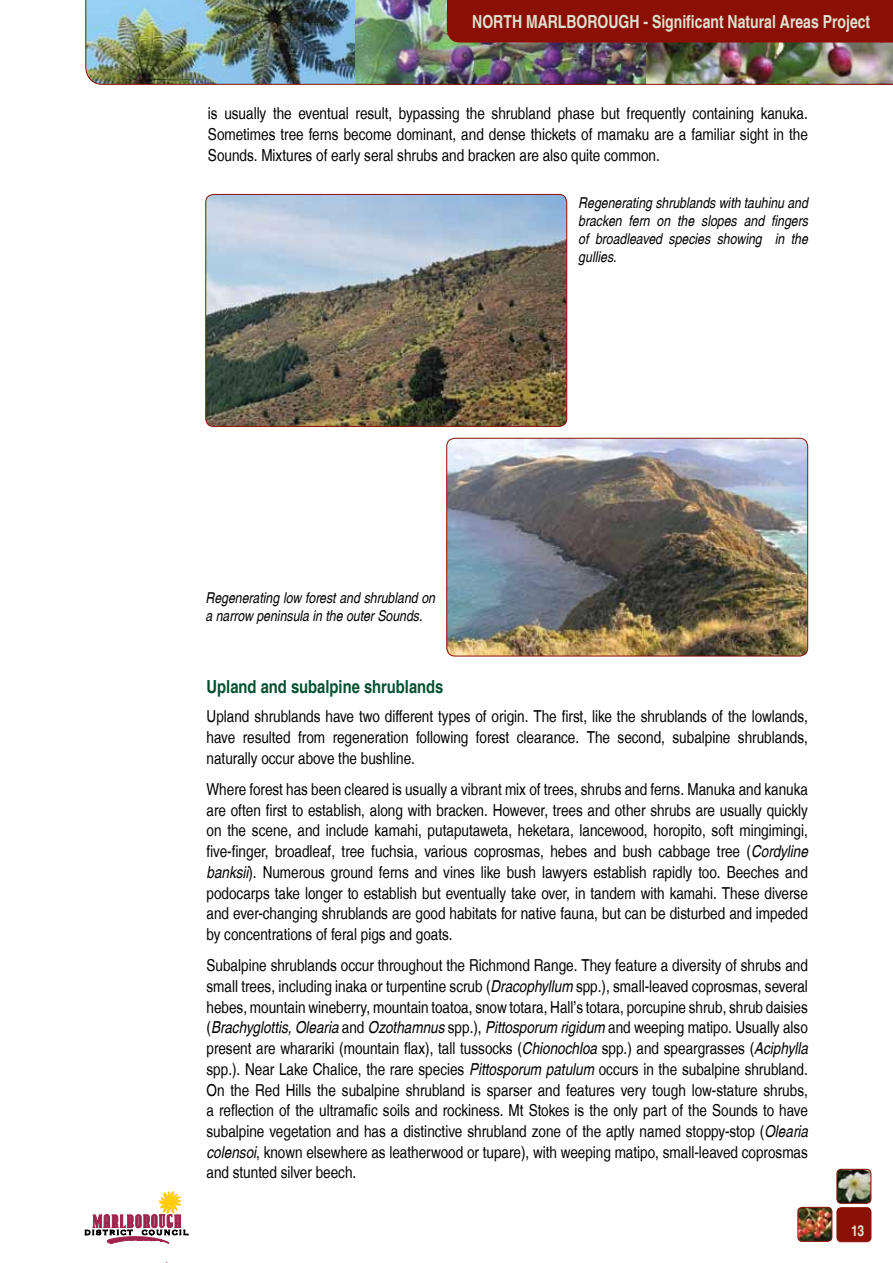
<style>
.page{position:relative;width:893px;height:1263px;background:#fff}
.page>*{position:absolute;margin:0;border:0;box-sizing:border-box;transform-origin:0 0}
.t1{font:18px "Nimbus San L Bol Con";color:#dfe1cf;scale:.95 1}
.t2{font:18px "Nimbus San L Bol Con";color:#00502f}
.t3{font:16.5px/20.7px "Nimbus San L Reg Con";color:#000;text-align:justify}
.t4{font:16.5px "Nimbus San L Reg Con Ita";color:#000}
.t5{font:15px/18px "Nimbus San L Reg Con Ita";color:#000;text-align:justify}
.t6{font:15px "Nimbus San L Bol Con";color:#dfe1cf}
.s1{font-family:"Nimbus San L Reg Con Ita"}
.s2{font-family:"Nimbus San L Reg Con"}
</style>
<div class="page">
<img style="left:85px;top:0;width:808px;height:85px">
<div style="left:837px;top:1208px;width:34px;height:34px;background:#8b0f04;border-radius:4px"></div>
<div style="left:837px;top:1207px;width:34px;height:35px;border:1px solid #8b0f04;border-radius:4px"></div>
<svg style="left:85px;top:1191px;width:103px;height:52px"></svg>
<div style="left:447px;top:0;width:446px;height:43px;background:#8b0f04"></div>
<img style="left:838px;top:1169px;width:33px;height:34px">
<div style="left:836px;top:1169px;width:35px;height:35px;border:1px solid #8b0f04;border-radius:4px"></div>
<img style="left:799px;top:1207px;width:33px;height:34px">
<div style="left:797px;top:1207px;width:35px;height:35px;border:1px solid #8b0f04;border-radius:4px"></div>
<img style="left:206px;top:194px;width:361px;height:232px">
<div style="left:206px;top:194px;width:361px;height:233px;border:1px solid #8b0f04;border-radius:8px"></div>
<img style="left:447px;top:438px;width:361px;height:218px">
<div style="left:446px;top:438px;width:362px;height:218px;border:1px solid #8b0f04;border-radius:8px"></div>
<p class="t1" style="left:472px;top:10px;width:421px">north Marlborough - Significant Natural Areas Project</p>
<p class="t3" style="left:208px;top:103px;width:601px">is usually the eventual result, bypassing the shrubland phase but frequently containing kanuka.<br>Sometimes tree ferns become dominant, and dense thickets of mamaku are a familiar sight in the Sounds. Mixtures of early seral shrubs and bracken are also quite common.</p>
<p class="t5" style="left:206px;top:588px;width:231px">Regenerating low forest and shrubland on a narrow peninsula in the outer Sounds.</p>
<p class="t5" style="left:578px;top:194px;width:231px">Regenerating shrublands with tauhinu and bracken fern on the slopes and fingers of broadleaved species showing in the gullies.</p>
<p class="t2" style="left:207px;top:675px;width:238px">Upland and subalpine shrublands</p>
<p class="t3" style="left:207px;top:706px;width:603px">Upland shrublands have two different types of origin. The first, like the shrublands of the lowlands, have resulted from regeneration following forest clearance. The second, subalpine shrublands, naturally occur above the bushline.</p>
<p class="t3" style="left:207px;top:779px;width:603px">Where forest has been cleared is usually a vibrant mix of trees, shrubs and ferns. Manuka and kanuka are often first to establish, along with bracken. However, trees and other shrubs are usually quickly on the scene, and include kamahi, putaputaweta, heketara, lancewood, horopito, soft mingimingi, five-finger, broadleaf, tree fuchsia, various coprosmas, hebes and bush cabbage tree (<span class="s1">Cordyline banksii</span>). Numerous ground ferns and vines like bush lawyers establish rapidly too. Beeches and podocarps take longer to establish but eventually take over, in tandem with kamahi. These diverse and ever-changing shrublands are good habitats for native fauna, but can be disturbed and impeded by concentrations of feral pigs and goats.</p>
<p class="t3" style="left:207px;top:955px;width:603px">Subalpine shrublands occur throughout the Richmond Range. They feature a diversity of shrubs and small trees, including inaka or turpentine scrub (<span class="s1">Dracophyllum</span> spp.), small-leaved coprosmas, several hebes, mountain wineberry, mountain toatoa, snow totara, Hall’s totara, porcupine shrub, shrub daisies</p>
<p class="t4" style="left:207px;top:1018px;width:603px"><span class="s2">(</span>Brachyglottis, Olearia <span class="s2">and</span> Ozothamnus <span class="s2">spp.),</span> Pittosporum rigidum <span class="s2">and weeping matipo. Usually also</span></p>
<p class="t3" style="left:207px;top:1038px;width:603px">present are wharariki (mountain flax), tall tussocks (<span class="s1">Chionochloa</span> spp.) and speargrasses (<span class="s1">Aciphylla </span>spp.). Near Lake Chalice, the rare species <span class="s1">Pittosporum patulum</span> occurs in the subalpine shrubland.<br>On the Red Hills the subalpine shrubland is sparser and features very tough low-stature shrubs, a reflection of the ultramafic soils and rockiness. Mt Stokes is the only part of the Sounds to have subalpine vegetation and has a distinctive shrubland zone of the aptly named stoppy-stop (<span class="s1">Olearia colensoi</span>, known elsewhere as leatherwood or tupare), with weeping matipo, small-leaved coprosmas and stunted silver beech.</p>
<p class="t6" style="left:851px;top:1221px;width:15px">13</p>
</div>
